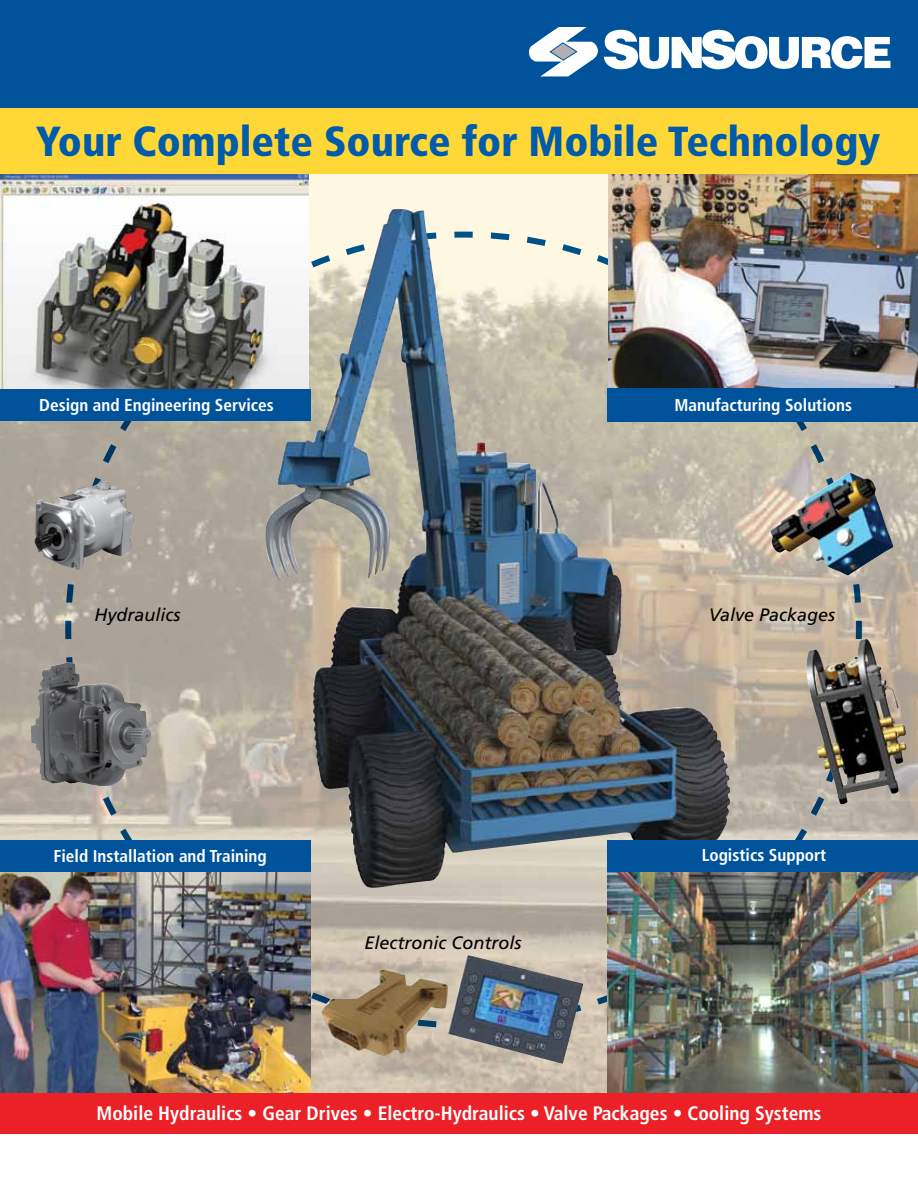
<style>
.page{position:relative;width:918px;height:1188px;background:#fff}
.page>*{position:absolute;margin:0;border:0;box-sizing:border-box;transform-origin:0 0}
.t1{font:900 condensed 42px "Frutiger";color:#005baa}
.t2{font:700 condensed 19.5px "Frutiger";color:#fff}
.t3{font:italic 18px "Frutiger";color:#000}
.t4{font:700 condensed 17.25px "Frutiger";color:#fff}
</style>
<div class="page">
<img style="left:0;top:174px;width:918px;height:920px">
<img style="left:64px;top:230px;width:799px;height:800px">
<div style="left:0;top:0;width:918px;height:108px;background:#00539b"></div>
<svg style="left:529px;top:27px;width:69px;height:49px"></svg>
<svg style="left:604px;top:30px;width:286px;height:39px"></svg>
<img style="left:265px;top:209px;width:129px;height:373px">
<img style="left:320px;top:969px;width:128px;height:93px">
<img style="left:448px;top:954px;width:135px;height:110px">
<img style="left:14px;top:480px;width:150px;height:94px">
<img style="left:30px;top:662px;width:122px;height:124px">
<img style="left:1px;top:872px;width:309px;height:222px">
<div style="left:0;top:840px;width:310px;height:32px;background:#00539b"></div>
<img style="left:608px;top:174px;width:310px;height:215px">
<div style="left:608px;top:389px;width:310px;height:33px;background:#00539b"></div>
<img style="left:608px;top:872px;width:310px;height:222px">
<div style="left:608px;top:840px;width:310px;height:32px;background:#00539b"></div>
<img style="left:0;top:174px;width:308px;height:215px">
<div style="left:0;top:389px;width:310px;height:32px;background:#00539b"></div>
<div style="left:0;top:108px;width:918px;height:66px;background:#ffd838"></div>
<img style="left:769px;top:472px;width:124px;height:104px">
<img style="left:806px;top:639px;width:101px;height:166px">
<div style="left:0;top:1094px;width:918px;height:40px;background:#eb2127"></div>
<h1 class="t1" style="left:36px;top:116px;width:846px">Your Complete Source for Mobile Technology</h1>
<p class="t4" style="left:39px;top:395px;width:236px">Design and Engineering Services</p>
<p class="t4" style="left:674px;top:395px;width:179px">Manufacturing Solutions</p>
<p class="t3" style="left:94px;top:605px;width:88px">Hydraulics</p>
<p class="t3" style="left:709px;top:605px;width:128px">Valve Packages</p>
<p class="t4" style="left:53px;top:846px;width:215px">Field Installation and Training</p>
<p class="t3" style="left:364px;top:932px;width:159px">Electronic Controls</p>
<p class="t4" style="left:702px;top:845px;width:126px">Logistics Support</p>
<p class="t2" style="left:96px;top:1102px;width:727px">Mobile Hydraulics • Gear Drives • Electro-Hydraulics • Valve Packages • Cooling Systems</p>
</div>
